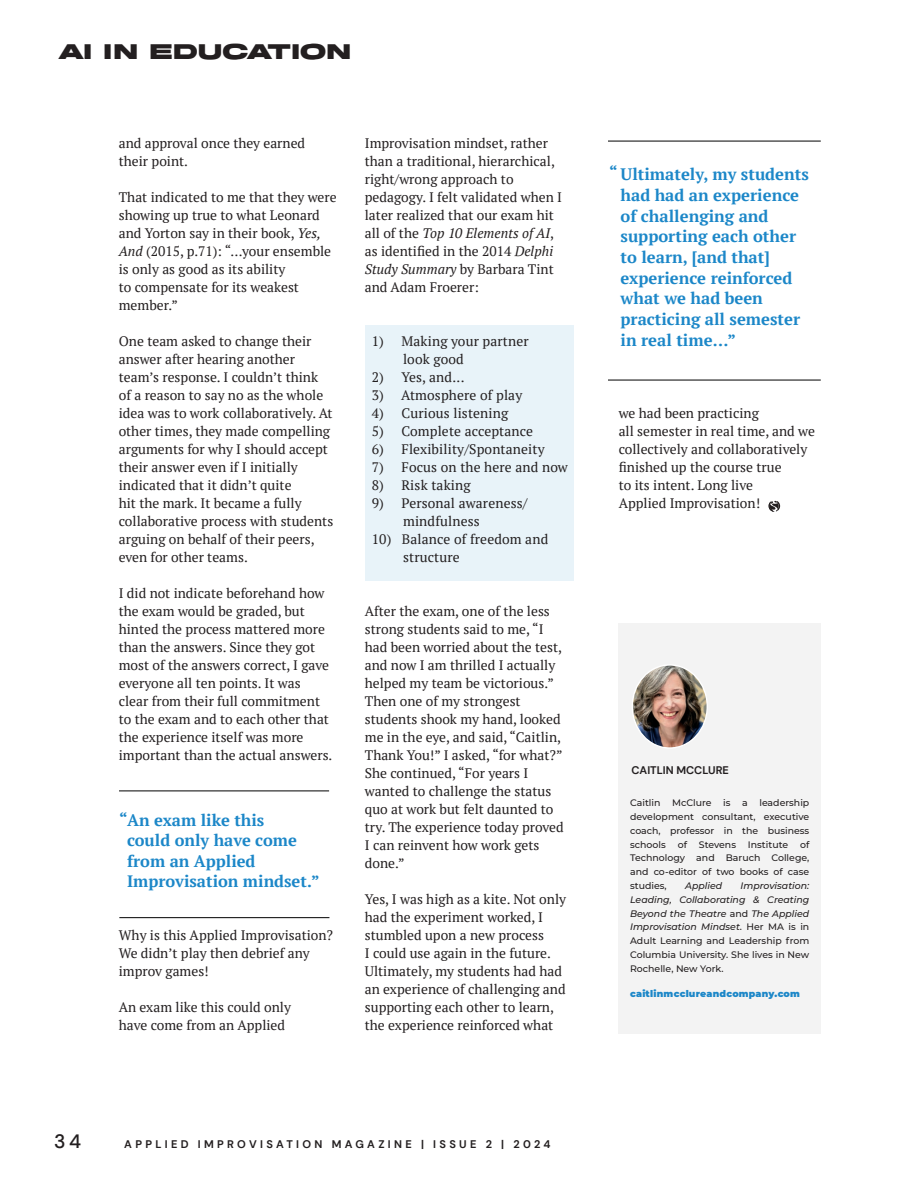
<style>
.page{position:relative;width:918px;height:1188px;background:#fff}
.page>*{position:absolute;margin:0;border:0;box-sizing:border-box;transform-origin:0 0}
.t1{font:21.9px "MATROSKA";letter-spacing:-.055em;color:#231f20}
.t2{font:500 19.35px "DM Sans";color:#231f20}
.t3{font:700 16.5px/20.7px "PT Serif";color:#1c87c8}
.t4{font:13.65px/18px "PT Serif";color:#231f20}
.t5{font:700 11.1px "DM Sans";letter-spacing:.3em;color:#231f20}
.t6{font:700 11.1px "DM Sans";color:#231f20}
.t7{font:500 9.45px/13.8px "Montserrat";color:#231f20;text-align:justify}
.t8{font:900 9.45px "Montserrat";letter-spacing:.025em;color:#1c87c8}
.t9{font:italic 500 9.45px "Montserrat";color:#231f20}
.s1{font-style:italic}
</style>
<div class="page">
<div style="left:365px;top:325px;width:208px;height:255px;background:#e8f3f9"></div>
<hr style="left:119px;top:791px;width:210px;height:1px;background:#000">
<hr style="left:119px;top:917px;width:210px;height:1px;background:#000">
<hr style="left:608px;top:141px;width:213px;height:1px;background:#000">
<hr style="left:608px;top:380px;width:213px;height:1px;background:#000">
<div style="left:619px;top:623px;width:202px;height:410px;background:#f3f3f3"></div>
<img style="left:634px;top:666px;width:72px;height:81px">
<div style="left:632px;top:664px;width:76px;height:85px;border:1px solid #fff;border-radius:50%"></div>
<svg style="left:768px;top:501px;width:12px;height:11px"></svg>
<h1 class="t1" style="left:57px;top:38px;width:296px">AI IN EDUCATION</h1>
<p class="t4" style="left:119px;top:135px;width:188px">and approval once they earned their point.</p>
<p class="t4" style="left:119px;top:189px;width:219px">That indicated to me that they were showing up true to what Leonard and Yorton say in their book, <span class="s1">Yes,<br>And</span> (2015, p.71): “…your ensemble is only as good as its ability<br>to compensate for its weakest member.”</p>
<p class="t4" style="left:119px;top:332px;width:216px">One team asked to change their answer after hearing another team’s response. I couldn’t think of a reason to say no as the whole idea was to work collaboratively. At other times, they made compelling arguments for why I should accept their answer even if I initially indicated that it didn’t quite<br>hit the mark. It became a fully collaborative process with students arguing on behalf of their peers, even for other teams.</p>
<p class="t4" style="left:119px;top:584px;width:215px">I did not indicate beforehand how the exam would be graded, but hinted the process mattered more than the answers. Since they got most of the answers correct, I gave everyone all ten points. It was clear from their full commitment to the exam and to each other that the experience itself was more important than the actual answers.</p>
<p class="t3" style="left:127px;top:809px;width:194px;text-indent:-8px">“An exam like this<br>could only have come from an Applied<br>Improvisation mindset.”</p>
<p class="t4" style="left:119px;top:926px;width:216px">Why is this Applied Improvisation?<br>We didn’t play then debrief any improv games!</p>
<p class="t4" style="left:119px;top:998px;width:174px">An exam like this could only have come from an Applied</p>
<p class="t4" style="left:365px;top:134px;width:199px">Improvisation mindset, rather than a traditional, hierarchical, right/wrong approach to pedagogy. I felt validated when I later realized that our exam hit all of the <span class="s1">Top 10 Elements of AI</span>, as identified in the 2014 <span class="s1">Delphi<br>Study Summary</span> by Barbara Tint and Adam Froerer:</p>
<p class="t4" style="left:403px;top:332px;width:127px;text-indent:-31px">1) Making your partner look good</p>
<p class="t4" style="left:372px;top:368px;width:94px">2) Yes, and...</p>
<p class="t4" style="left:372px;top:386px;width:152px">3) Atmosphere of play</p>
<p class="t4" style="left:372px;top:404px;width:138px">4) Curious listening</p>
<p class="t4" style="left:372px;top:422px;width:163px">5) Complete acceptance</p>
<p class="t4" style="left:372px;top:440px;width:174px">6) Flexibility/Spontaneity</p>
<p class="t4" style="left:372px;top:458px;width:198px">7) Focus on the here and now</p>
<p class="t4" style="left:372px;top:476px;width:100px">8) Risk taking</p>
<p class="t4" style="left:403px;top:494px;width:126px;text-indent:-31px">9) Personal awareness/ mindfulness</p>
<p class="t4" style="left:403px;top:530px;width:147px;text-indent:-31px">10) Balance of freedom and structure</p>
<p class="t4" style="left:365px;top:602px;width:200px">After the exam, one of the less strong students said to me, “I had been worried about the test, and now I am thrilled I actually helped my team be victorious.”<br>Then one of my strongest students shook my hand, looked me in the eye, and said, “Caitlin,<br>Thank You!” I asked, “for what?”<br>She continued, “For years I wanted to challenge the status quo at work but felt daunted to try. The experience today proved<br>I can reinvent how work gets done.”</p>
<p class="t4" style="left:365px;top:890px;width:203px">Yes, I was high as a kite. Not only had the experiment worked, I stumbled upon a new process<br>I could use again in the future.<br>Ultimately, my students had had an experience of challenging and supporting each other to learn, the experience reinforced what</p>
<h2 class="t2" style="left:54px;top:1129px;width:29px">34</h2>
<p class="t5" style="left:124px;top:1137px;width:428px">APPLIED IMPROVISATION MAGAZINE | ISSUE 2 | 2024</p>
<p class="t3" style="left:621px;top:164px;width:190px;text-indent:-11px">“ Ultimately, my students had had an experience of challenging and supporting each other to learn, [and that] experience reinforced what we had been practicing all semester in real time…”</p>
<p class="t4" style="left:619px;top:404px;width:198px">we had been practicing<br>all semester in real time, and we collectively and collaboratively finished up the course true<br>to its intent. Long live<br>Applied Improvisation!</p>
<p class="t6" style="left:632px;top:763px;width:99px">CAITLIN MCCLURE</p>
<p class="t7" style="left:630px;top:795px;width:181px">Caitlin McClure is a leadership development consultant, executive coach, professor in the business schools</p>
<p class="t7" style="left:678px;top:837px;width:11px">of</p>
<p class="t7" style="left:699px;top:837px;width:39px">Stevens</p>
<p class="t7" style="left:748px;top:837px;width:42px">Institute</p>
<p class="t7" style="left:630px;top:837px;width:181px;text-indent:170px">of Technology and Baruch College, and co-editor of two books of case studies,</p>
<p class="t7" style="left:630px;top:878px;width:181px;text-indent:111px"><span class="s1">Improvisation:<br>Leading, Collaborating &amp; Creating Beyond the Theatre</span> and <span class="s1">The Applied Improvisation Mindset</span>. Her MA is in Adult Learning and Leadership from Columbia University. She lives in New Rochelle, New York.</p>
<p class="t8" style="left:630px;top:987px;width:171px">caitlinmcclureandcompany.com</p>
<p class="t9" style="left:685px;top:879px;width:39px">Applied</p>
</div>
